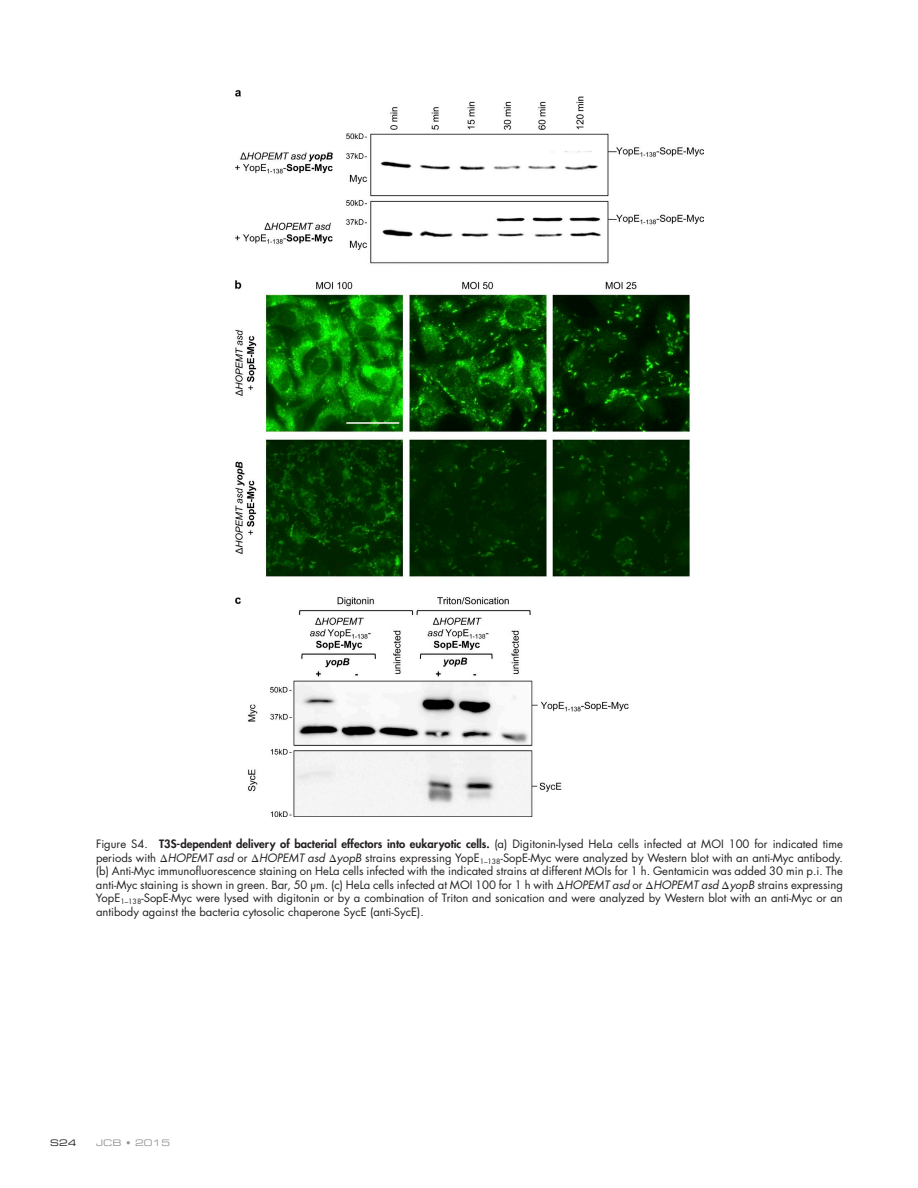
<style>
.page{position:relative;width:918px;height:1188px;background:#fff}
.page>*{position:absolute;margin:0;border:0;box-sizing:border-box;transform-origin:0 0}
.t1{font:11.25px/13.5px "Futura Std";color:#231f20;text-align:justify}
.t2{font:9px "Eurostile LT Std Ex 2";letter-spacing:.01em;color:#949698}
.t3{font:9px "Eurostile LT Std Ex 2";color:#231f20}
.s1{font-weight:800}
.s2{font-family:"STIX General"}
.s3{font-style:italic}
</style>
<div class="page">
<img style="left:235px;top:90px;width:469px;height:727px">
<p class="t1" style="left:96px;top:837px;width:749px">Figure S4. <span class="s1">T3S-dependent delivery of bacterial effectors into eukaryotic cells.</span> (a) Digitonin-lysed HeLa cells infected at MOI 100 for indicated time periods with <span class="s2">Δ</span><span class="s3">HOPEMT asd</span> or <span class="s2">Δ</span><span class="s3">HOPEMT asd</span> <span class="s2">Δ</span><span class="s3">yopB</span> strains expressing YopE<sub>1–138</sub>-SopE-Myc were analyzed by Western blot with an anti-Myc antibody. (b) Anti-Myc immunofluorescence staining on HeLa cells infected with the indicated strains at different MOIs for 1 h. Gentamicin was added 30 min p.i. The anti-Myc staining is shown in green. Bar, 50 µm. (c) HeLa cells infected at MOI 100 for 1 h with <span class="s2">Δ</span><span class="s3">HOPEMT asd</span> or <span class="s2">Δ</span><span class="s3">HOPEMT asd</span> <span class="s2">Δ</span><span class="s3">yopB</span> strains expressing YopE<sub>1–138</sub>-SopE-Myc were lysed with digitonin or by a combination of Triton and sonication and were analyzed by Western blot with an anti-Myc or an antibody against the bacteria cytosolic chaperone SycE (anti-SycE).</p>
<p class="t3" style="left:50px;top:1136px;width:28px">S24</p>
<p class="t2" style="left:96px;top:1136px;width:76px">JCB • 2015</p>
</div>
